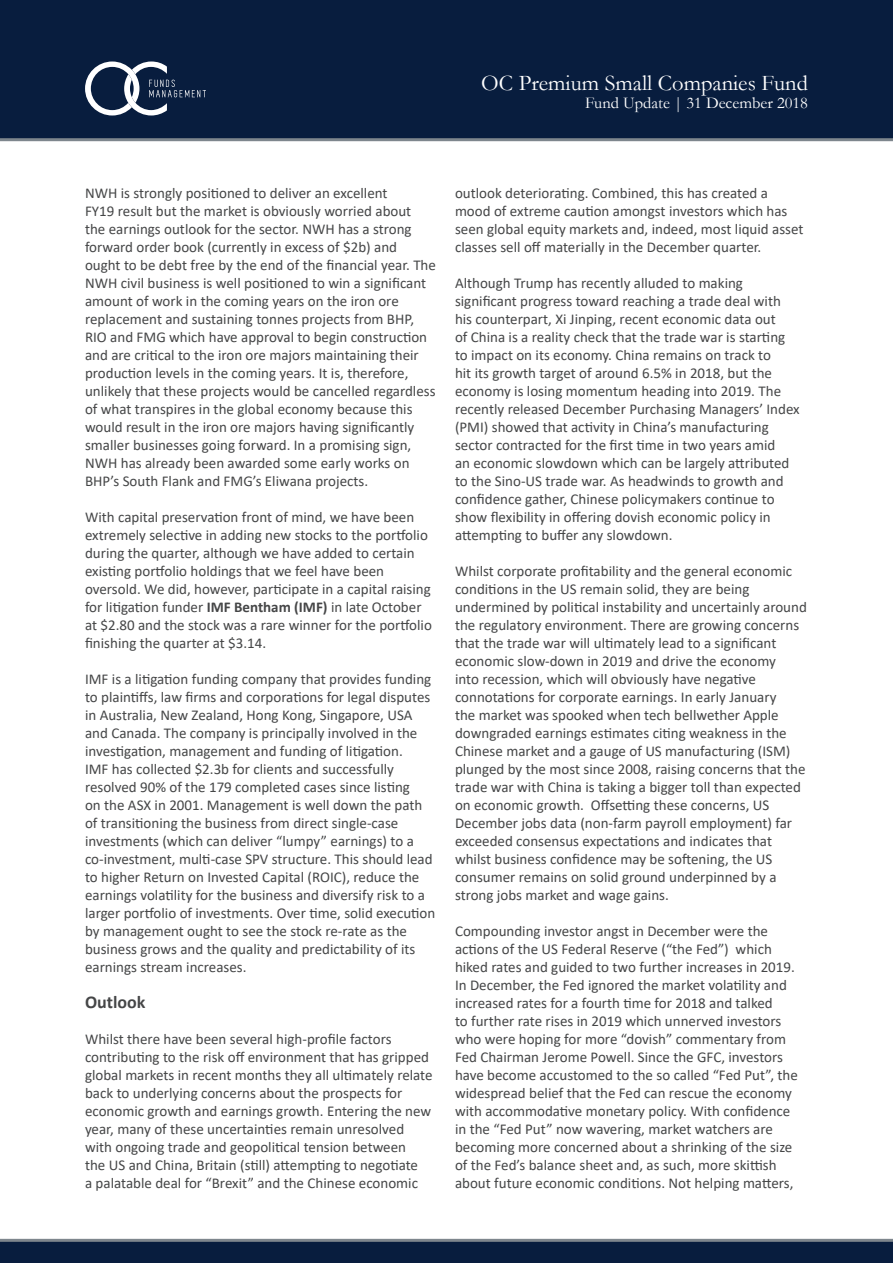
<style>
.page{position:relative;width:893px;height:1263px;background:#fff}
.page>*{position:absolute;margin:0;border:0;box-sizing:border-box;transform-origin:0 0}
.t1{font:22.5px "Garamond";color:#fff}
.t2{font:700 18px "Calibri";color:#454647}
.t3{font:16.5px "Garamond";color:#fff}
.t4{font:15px/18px "Calibri";color:#454647}
.s1{font-weight:700}
</style>
<div class="page">
<div style="left:0;top:1240px;width:893px;height:23px;background:#081d3e"></div>
<hr style="left:0;top:1239px;width:893px;height:3px;background:#7e868d">
<div style="left:0;top:0;width:893px;height:138px;background:#081d3e"></div>
<hr style="left:0;top:138px;width:893px;height:3px;background:#7e868d">
<svg style="left:85px;top:61px;width:121px;height:54px"></svg>
<h1 class="t1" style="left:481px;top:68px;width:328px">OC Premium Small Companies Fund</h1>
<p class="t3" style="left:585px;top:92px;width:224px">Fund Update | 31 December 2018</p>
<p class="t4" style="left:85px;top:184px;width:352px">NWH is strongly positioned to deliver an excellent<br>FY19 result but the market is obviously worried about<br>the earnings outlook for the sector. NWH has a strong forward order book (currently in excess of $2b) and ought to be debt free by the end of the financial year. The NWH civil business is well positioned to win a significant amount of work in the coming years on the iron ore replacement and sustaining tonnes projects from BHP, RIO and FMG which have approval to begin construction and are critical to the iron ore majors maintaining their production levels in the coming years. It is, therefore, unlikely that these projects would be cancelled regardless of what transpires in the global economy because this would result in the iron ore majors having significantly smaller businesses going forward. In a promising sign, NWH has already been awarded some early works on BHP’s South Flank and FMG’s Eliwana projects.</p>
<p class="t4" style="left:85px;top:508px;width:348px">With capital preservation front of mind, we have been extremely selective in adding new stocks to the portfolio during the quarter, although we have added to certain existing portfolio holdings that we feel have been oversold. We did, however, participate in a capital raising for litigation funder <span class="s1">IMF Bentham (IMF)</span> in late October at $2.80 and the stock was a rare winner for the portfolio finishing the quarter at $3.14.</p>
<p class="t4" style="left:85px;top:670px;width:352px">IMF is a litigation funding company that provides funding to plaintiffs, law firms and corporations for legal disputes in Australia, New Zealand, Hong Kong, Singapore, USA and Canada. The company is principally involved in the investigation, management and funding of litigation.<br>IMF has collected $2.3b for clients and successfully resolved 90% of the 179 completed cases since listing<br>on the ASX in 2001. Management is well down the path of transitioning the business from direct single-case investments (which can deliver “lumpy” earnings) to a co-investment, multi-case SPV structure. This should lead to higher Return on Invested Capital (ROIC), reduce the earnings volatility for the business and diversify risk to a larger portfolio of investments. Over time, solid execution by management ought to see the stock re-rate as the business grows and the quality and predictability of its earnings stream increases.</p>
<p class="t2" style="left:85px;top:989px;width:62px">Outlook</p>
<p class="t4" style="left:85px;top:1030px;width:349px">Whilst there have been several high-profile factors contributing to the risk off environment that has gripped global markets in recent months they all ultimately relate back to underlying concerns about the prospects for economic growth and earnings growth. Entering the new year, many of these uncertainties remain unresolved with ongoing trade and geopolitical tension between<br>the US and China, Britain (still) attempting to negotiate<br>a palatable deal for “Brexit” and the Chinese economic</p>
<p class="t4" style="left:455px;top:184px;width:350px">outlook deteriorating. Combined, this has created a mood of extreme caution amongst investors which has seen global equity markets and, indeed, most liquid asset classes sell off materially in the December quarter.</p>
<p class="t4" style="left:455px;top:274px;width:346px">Although Trump has recently alluded to making significant progress toward reaching a trade deal with his counterpart, Xi Jinping, recent economic data out<br>of China is a reality check that the trade war is starting to impact on its economy. China remains on track to<br>hit its growth target of around 6.5% in 2018, but the economy is losing momentum heading into 2019. The recently released December Purchasing Managers’ Index (PMI) showed that activity in China’s manufacturing sector contracted for the first time in two years amid<br>an economic slowdown which can be largely attributed to the Sino-US trade war. As headwinds to growth and confidence gather, Chinese policymakers continue to show flexibility in offering dovish economic policy in attempting to buffer any slowdown.</p>
<p class="t4" style="left:455px;top:562px;width:353px">Whilst corporate profitability and the general economic conditions in the US remain solid, they are being undermined by political instability and uncertainly around the regulatory environment. There are growing concerns that the trade war will ultimately lead to a significant economic slow-down in 2019 and drive the economy<br>into recession, which will obviously have negative connotations for corporate earnings. In early January<br>the market was spooked when tech bellwether Apple downgraded earnings estimates citing weakness in the Chinese market and a gauge of US manufacturing (ISM) plunged by the most since 2008, raising concerns that the trade war with China is taking a bigger toll than expected on economic growth. Offsetting these concerns, US December jobs data (non-farm payroll employment) far exceeded consensus expectations and indicates that whilst business confidence may be softening, the US consumer remains on solid ground underpinned by a strong jobs market and wage gains.</p>
<p class="t4" style="left:455px;top:922px;width:344px">Compounding investor angst in December were the actions of the US Federal Reserve (“the Fed”) which hiked rates and guided to two further increases in 2019.<br>In December, the Fed ignored the market volatility and increased rates for a fourth time for 2018 and talked<br>to further rate rises in 2019 which unnerved investors who were hoping for more “dovish” commentary from Fed Chairman Jerome Powell. Since the GFC, investors have become accustomed to the so called “Fed Put”, the widespread belief that the Fed can rescue the economy with accommodative monetary policy. With confidence in the “Fed Put” now wavering, market watchers are becoming more concerned about a shrinking of the size of the Fed’s balance sheet and, as such, more skittish about future economic conditions. Not helping matters,</p>
</div>
